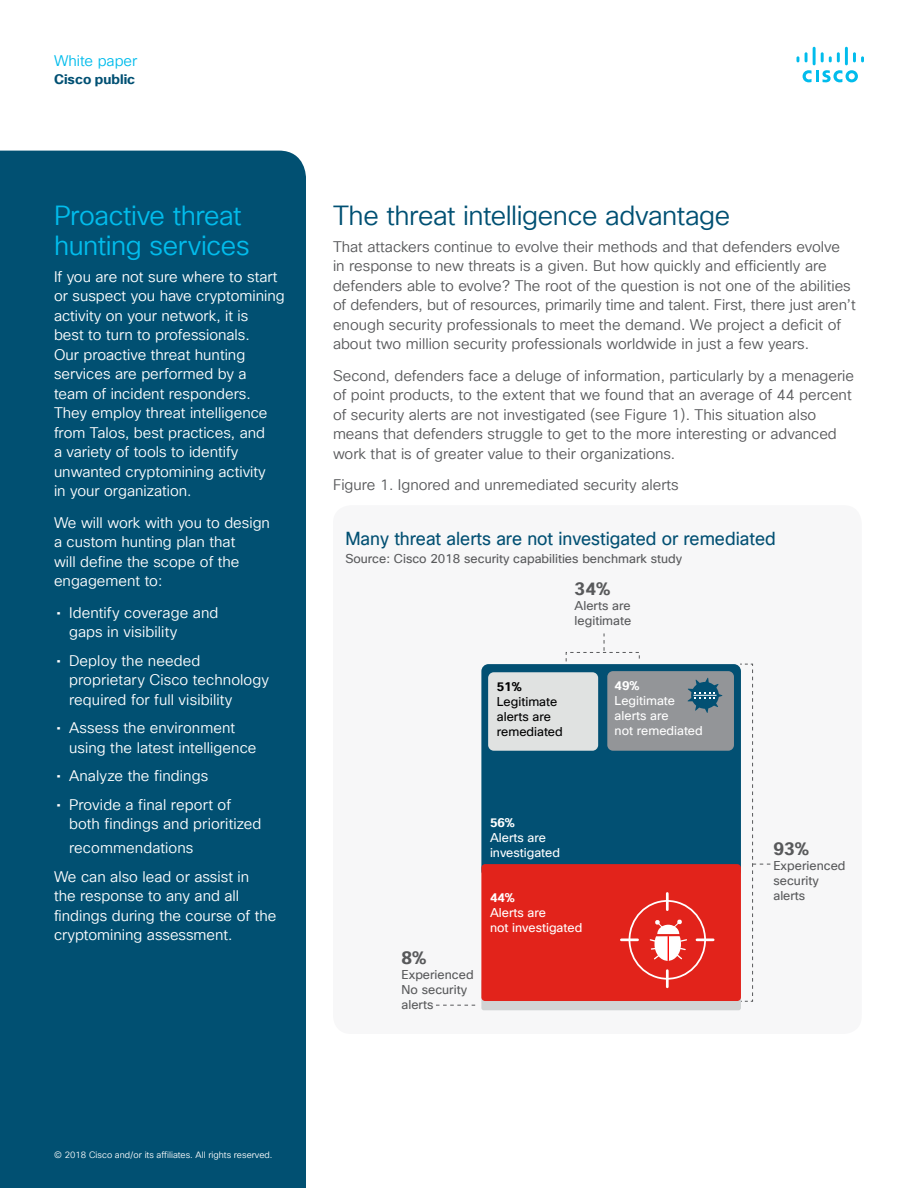
<style>
.page{position:relative;width:918px;height:1188px;background:#fff}
.page>*{position:absolute;margin:0;border:0;box-sizing:border-box;transform-origin:0 0}
.Subhead2_Blue{font:27px/30px "Cisco Sans TT Light";letter-spacing:-.015em;color:#01bcec}
.Subhead2_Indigo{font:27px "Cisco Sans TT Light";letter-spacing:-.015em;color:#005073}
.t1{font:18.45px "Cisco Sans TT";color:#025073;scale:.95 1}
.t2{font:700 17.85px "Cisco Sans TT";color:#58595b}
.Body{font:15px/19.5px "Cisco Sans TT Light";color:#57585a}
.Body_White{font:15px/19.5px "Cisco Sans TT Light";color:#fff}
.t3{font:15px "Cisco Sans TT Light";color:#01bcec}
.t4{font:700 13.5px "Cisco Sans TT";color:#005073}
.t5{font:12.45px/15px "Cisco Sans TT";color:#58595b}
.t6{font:12.45px/15px "Cisco Sans TT";color:#fff}
.t7{font:12.45px/15px "Cisco Sans TT";color:#000}
.t8{font:9px "Cisco Sans TT Light";color:#fff}
.s1{font-family:"Cisco Sans TT"}
.s2{font-weight:700}
</style>
<div class="page">
<svg style="left:803px;top:70px;width:55px;height:12px"></svg>
<svg style="left:797px;top:56px;width:2px;height:6px"></svg>
<svg style="left:805px;top:52px;width:3px;height:10px"></svg>
<hr style="left:813px;top:47px;width:3px;height:18px;background:#01bcec">
<svg style="left:821px;top:52px;width:19px;height:10px"></svg>
<hr style="left:845px;top:47px;width:3px;height:18px;background:#01bcec">
<svg style="left:853px;top:52px;width:11px;height:10px"></svg>
<div style="left:0;top:151px;width:306px;height:1037px;background:#015072"></div>
<div style="left:333px;top:505px;width:529px;height:529px;background:#f7f7f8;border-radius:18px"></div>
<div style="left:481px;top:979px;width:260px;height:31px;background:#d1d3d4;border-radius:2px"></div>
<div style="left:481px;top:664px;width:260px;height:214px;background:#025073;border-radius:7px"></div>
<div style="left:481px;top:864px;width:260px;height:137px;background:#e2231b;border-radius:4px"></div>
<div style="left:629px;top:900px;width:77px;height:80px;border:2px solid #fff;border-radius:50%"></div>
<svg style="left:649px;top:919px;width:38px;height:42px"></svg>
<hr style="left:666px;top:893px;width:3px;height:17px;background:#fff">
<hr style="left:666px;top:971px;width:3px;height:16px;background:#fff">
<svg style="left:621px;top:939px;width:17px;height:2px"></svg>
<svg style="left:697px;top:939px;width:16px;height:2px"></svg>
<div style="left:488px;top:672px;width:110px;height:79px;background:#e0e2e1;border-radius:6px"></div>
<div style="left:607px;top:671px;width:127px;height:80px;background:#939598;border-radius:6px"></div>
<svg style="left:687px;top:678px;width:35px;height:35px"></svg>
<svg style="left:436px;top:1005px;width:40px;height:1px"></svg>
<svg style="left:604px;top:633px;width:1px;height:18px"></svg>
<svg style="left:740px;top:663px;width:31px;height:339px"></svg>
<p class="t3" style="left:54px;top:51px;width:85px">White paper</p>
<p class="t4" style="left:54px;top:70px;width:83px">Cisco public</p>
<p class="Subhead2_Blue" style="left:54px;top:201px;width:197px">Proactive threat hunting services</p>
<p class="Body_White" style="left:54px;top:267px;width:232px">If you are not sure where to start or suspect you have cryptomining activity on your network, it is<br>best to turn to professionals.<br>Our proactive threat hunting services are performed by a<br>team of incident responders.<br>They employ threat intelligence from Talos, best practices, and<br>a variety of tools to identify unwanted cryptomining activity<br>in your organization.</p>
<p class="Body_White" style="left:54px;top:513px;width:218px">We will work with you to design a custom hunting plan that<br>will define the scope of the engagement to:</p>
<p class="Body_White" style="left:69px;top:603px;width:151px;text-indent:-13px"><span class="s1">•</span> Identify coverage and gaps in visibility</p>
<p class="Body_White" style="left:69px;top:651px;width:202px;text-indent:-13px"><span class="s1">•</span> Deploy the needed proprietary Cisco technology required for full visibility</p>
<p class="Body_White" style="left:69px;top:719px;width:189px;text-indent:-13px"><span class="s1">•</span> Assess the environment using the latest intelligence</p>
<p class="Body_White" style="left:56px;top:767px;width:153px"><span class="s1">•</span> Analyze the findings</p>
<p class="Body_White" style="left:69px;top:795px;width:194px;text-indent:-13px"><span class="s1">•</span> Provide a final report of both findings and prioritized</p>
<p class="Body_White" style="left:69px;top:839px;width:126px">recommendations</p>
<p class="Body_White" style="left:54px;top:867px;width:224px">We can also lead or assist in<br>the response to any and all findings during the course of the cryptomining assessment.</p>
<p class="Subhead2_Indigo" style="left:333px;top:198px;width:399px">The threat intelligence advantage</p>
<p class="Body" style="left:333px;top:237px;width:524px">That attackers continue to evolve their methods and that defenders evolve<br>in response to new threats is a given. But how quickly and efficiently are defenders able to evolve? The root of the question is not one of the abilities of defenders, but of resources, primarily time and talent. First, there just aren’t enough security professionals to meet the demand. We project a deficit of about two million security professionals worldwide in just a few years.</p>
<p class="Body" style="left:333px;top:366px;width:523px">Second, defenders face a deluge of information, particularly by a menagerie of point products, to the extent that we found that an average of 44 percent of security alerts are not investigated (see Figure 1). This situation also means that defenders struggle to get to the more interesting or advanced work that is of greater value to their organizations.</p>
<p class="Body" style="left:333px;top:476px;width:347px">Figure 1. Ignored and unremediated security alerts</p>
<p class="t1" style="left:345px;top:527px;width:455px">Many threat alerts are not investigated or remediated</p>
<p class="t2" style="left:575px;top:576px;width:37px">34%</p>
<p class="t5" style="left:575px;top:598px;width:58px">Alerts are legitimate</p>
<p class="t5" style="left:345px;top:551px;width:338px">Source: Cisco 2018 security capabilities benchmark study</p>
<p class="t7" style="left:497px;top:680px;width:67px"><span class="s2">51%<br></span>Legitimate alerts are remediated</p>
<p class="t6" style="left:615px;top:678px;width:90px"><span class="s2">49%<br></span>Legitimate alerts are<br>not remediated</p>
<p class="t2" style="left:402px;top:946px;width:26px">8%</p>
<p class="t5" style="left:402px;top:968px;width:74px">Experienced<br>No security alerts</p>
<p class="t6" style="left:490px;top:815px;width:72px"><span class="s2">56%<br></span>Alerts are investigated</p>
<p class="t6" style="left:490px;top:890px;width:94px"><span class="s2">44%<br></span>Alerts are<br>not investigated</p>
<p class="t2" style="left:773px;top:837px;width:37px">93%</p>
<p class="t5" style="left:773px;top:859px;width:74px">Experienced security alerts</p>
<p class="t8" style="left:54px;top:1149px;width:220px">© 2018 Cisco and/or its affiliates. All rights reserved.</p>
</div>
